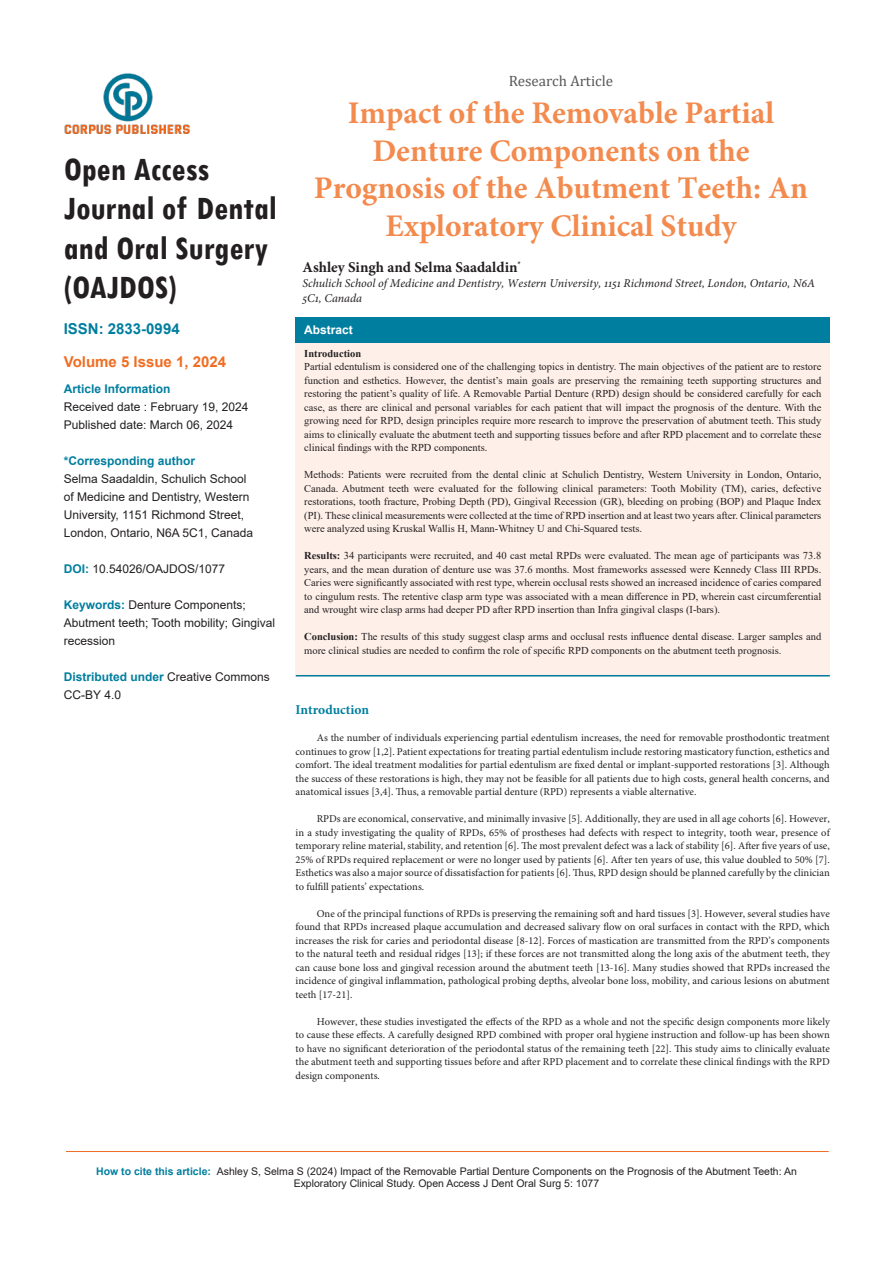
<style>
.page{position:relative;width:893px;height:1263px;background:#fff}
.page>*{position:absolute;margin:0;border:0;box-sizing:border-box;transform-origin:0 0}
.t1{font:700 condensed 34.65px/39.2px "Tw Cen";color:#231f20}
.t2{font:700 31.5px/37.5px "Minion Pro";color:#f38a4e;text-align:center}
.t3{font:700 15px "Minion Pro";color:#231f20}
.t4{font:700 15px "Arial";color:#f06d22}
.t5{font:15px "Cambria";color:#57585a}
.t6{font:700 15px "Arial";color:#007e9f}
.t7{font:700 13.5px "Minion Pro";color:#007e9f}
.t8{font:12px/18px "Arial";color:#231f20}
.t9{font:italic 12px/15px "Minion Pro";color:#231f20}
.t10{font:700 12px "Arial";color:#007e9f}
.t11{font:700 12px "Arial";color:#fff}
.t12{font:10.5px/13.5px "Minion Pro";color:#231f20;text-align:justify}
.t13{font:10.5px/13.5px "Times New Roman";color:#231f20;text-align:justify}
.t14{font:10.5px/12.6px "Arial";color:#231f20;text-align:center}
.t15{font:700 10.5px "Times New Roman";color:#231f20}
.s1{font-weight:700;color:#007e9f}
.s2{font-weight:700}
</style>
<div class="page">
<hr style="left:66px;top:1151px;width:763px;height:1px;background:#f06d22">
<img style="left:65px;top:73px;width:125px;height:61px">
<div style="left:296px;top:341px;width:534px;height:335px;background:#fef0e9"></div>
<hr style="left:296px;top:675px;width:534px;height:1px;background:#007e9f">
<div style="left:296px;top:317px;width:534px;height:25px;background:#007e9f"></div>
<h1 class="t1" style="left:64px;top:149px;width:215px">Open Access<br>Journal of Dental and Oral Surgery (OAJDOS)</h1>
<p class="t6" style="left:64px;top:318px;width:117px">ISSN: 2833-0994</p>
<p class="t4" style="left:64px;top:351px;width:164px">Volume 5 Issue 1, 2024</p>
<p class="t10" style="left:64px;top:381px;width:108px">Article Information</p>
<p class="t8" style="left:64px;top:398px;width:186px">Received date : February 19, 2024</p>
<p class="t8" style="left:64px;top:416px;width:171px">Published date: March 06, 2024</p>
<p class="t10" style="left:64px;top:453px;width:133px">*Corresponding author</p>
<p class="t8" style="left:64px;top:470px;width:191px">Selma Saadaldin, Schulich School of Medicine and Dentistry, Western University, 1151 Richmond Street, London, Ontario, N6A 5C1, Canada</p>
<p class="t8" style="left:64px;top:560px;width:163px"><span class="s1">DOI:</span> 10.54026/OAJDOS/1077</p>
<p class="t8" style="left:64px;top:596px;width:213px"><span class="s1">Keywords:</span> Denture Components;<br>Abutment teeth; Tooth mobility; Gingival recession</p>
<p class="t8" style="left:64px;top:668px;width:208px"><span class="s1">Distributed under</span> Creative Commons<br>CC-BY 4.0</p>
<p class="t5" style="left:509px;top:72px;width:106px">Research Article</p>
<p class="t2" style="left:314px;top:94px;width:496px">Impact of the Removable Partial<br>Denture Components on the<br>Prognosis of the Abutment Teeth: An<br>Exploratory Clinical Study</p>
<p class="t3" style="left:302px;top:256px;width:220px">Ashley Singh and Selma Saadaldin<sup>*</sup></p>
<p class="t9" style="left:302px;top:275px;width:514px">Schulich School of Medicine and Dentistry, Western University, 1151 Richmond Street, London, Ontario, N6A<br>5C1, Canada</p>
<p class="t11" style="left:304px;top:321px;width:50px">Abstract</p>
<p class="t15" style="left:304px;top:346px;width:58px">Introduction</p>
<p class="t13" style="left:304px;top:360px;width:519px">Partial edentulism is considered one of the challenging topics in dentistry. The main objectives of the patient are to restore function and esthetics. However, the dentist’s main goals are preserving the remaining teeth supporting structures and restoring the patient’s quality of life. A Removable Partial Denture (RPD) design should be considered carefully for each case, as there are clinical and personal variables for each patient that will impact the prognosis of the denture. With the growing need for RPD, design principles require more research to improve the preservation of abutment teeth. This study aims to clinically evaluate the abutment teeth and supporting tissues before and after RPD placement and to correlate these clinical findings with the RPD components.</p>
<p class="t13" style="left:304px;top:468px;width:519px">Methods: Patients were recruited from the dental clinic at Schulich Dentistry, Western University in London, Ontario, Canada. Abutment teeth were evaluated for the following clinical parameters: Tooth Mobility (TM), caries, defective restorations, tooth fracture, Probing Depth (PD), Gingival Recession (GR), bleeding on probing (BOP) and Plaque Index (PI). These clinical measurements were collected at the time of RPD insertion and at least two years after. Clinical parameters were analyzed using Kruskal Wallis H, Mann-Whitney U and Chi-Squared tests.</p>
<p class="t13" style="left:304px;top:549px;width:519px"><span class="s2">Results:</span> 34 participants were recruited, and 40 cast metal RPDs were evaluated. The mean age of participants was 73.8 years, and the mean duration of denture use was 37.6 months. Most frameworks assessed were Kennedy Class III RPDs.<br>Caries were significantly associated with rest type, wherein occlusal rests showed an increased incidence of caries compared to cingulum rests. The retentive clasp arm type was associated with a mean difference in PD, wherein cast circumferential and wrought wire clasp arms had deeper PD after RPD insertion than Infra gingival clasps (I-bars).</p>
<p class="t13" style="left:304px;top:630px;width:518px"><span class="s2">Conclusion:</span> The results of this study suggest clasp arms and occlusal rests influence dental disease. Larger samples and more clinical studies are needed to confirm the role of specific RPD components on the abutment teeth prognosis.</p>
<p class="t7" style="left:296px;top:700px;width:75px">Introduction</p>
<p class="t12" style="left:296px;top:732px;width:536px;text-indent:21px">As the number of individuals experiencing partial edentulism increases, the need for removable prosthodontic treatment continues to grow [1,2]. Patient expectations for treating partial edentulism include restoring masticatory function, esthetics and comfort. The ideal treatment modalities for partial edentulism are fixed dental or implant-supported restorations [3]. Although the success of these restorations is high, they may not be feasible for all patients due to high costs, general health concerns, and anatomical issues [3,4]. Thus, a removable partial denture (RPD) represents a viable alternative.</p>
<p class="t12" style="left:296px;top:813px;width:536px;text-indent:21px">RPDs are economical, conservative, and minimally invasive [5]. Additionally, they are used in all age cohorts [6]. However, in a study investigating the quality of RPDs, 65% of prostheses had defects with respect to integrity, tooth wear, presence of temporary reline material, stability, and retention [6]. The most prevalent defect was a lack of stability [6]. After five years of use, 25% of RPDs required replacement or were no longer used by patients [6]. After ten years of use, this value doubled to 50% [7].<br>Esthetics was also a major source of dissatisfaction for patients [6]. Thus, RPD design should be planned carefully by the clinician to fulfill patients’ expectations.</p>
<p class="t12" style="left:296px;top:907px;width:536px;text-indent:21px">One of the principal functions of RPDs is preserving the remaining soft and hard tissues [3]. However, several studies have found that RPDs increased plaque accumulation and decreased salivary flow on oral surfaces in contact with the RPD, which increases the risk for caries and periodontal disease [8-12]. Forces of mastication are transmitted from the RPD’s components to the natural teeth and residual ridges [13]; if these forces are not transmitted along the long axis of the abutment teeth, they can cause bone loss and gingival recession around the abutment teeth [13-16]. Many studies showed that RPDs increased the incidence of gingival inflammation, pathological probing depths, alveolar bone loss, mobility, and carious lesions on abutment teeth [17-21].</p>
<p class="t12" style="left:296px;top:1015px;width:536px;text-indent:21px">However, these studies investigated the effects of the RPD as a whole and not the specific design components more likely to cause these effects. A carefully designed RPD combined with proper oral hygiene instruction and follow-up has been shown to have no significant deterioration of the periodontal status of the remaining teeth [22]. This study aims to clinically evaluate the abutment teeth and supporting tissues before and after RPD placement and to correlate these clinical findings with the RPD design components.</p>
<p class="t14" style="left:96px;top:1165px;width:702px"><span class="s1">How to cite this article:</span> Ashley S, Selma S (2024) Impact of the Removable Partial Denture Components on the Prognosis of the Abutment Teeth: An<br>Exploratory Clinical Study. Open Access J Dent Oral Surg 5: 1077</p>
</div>
